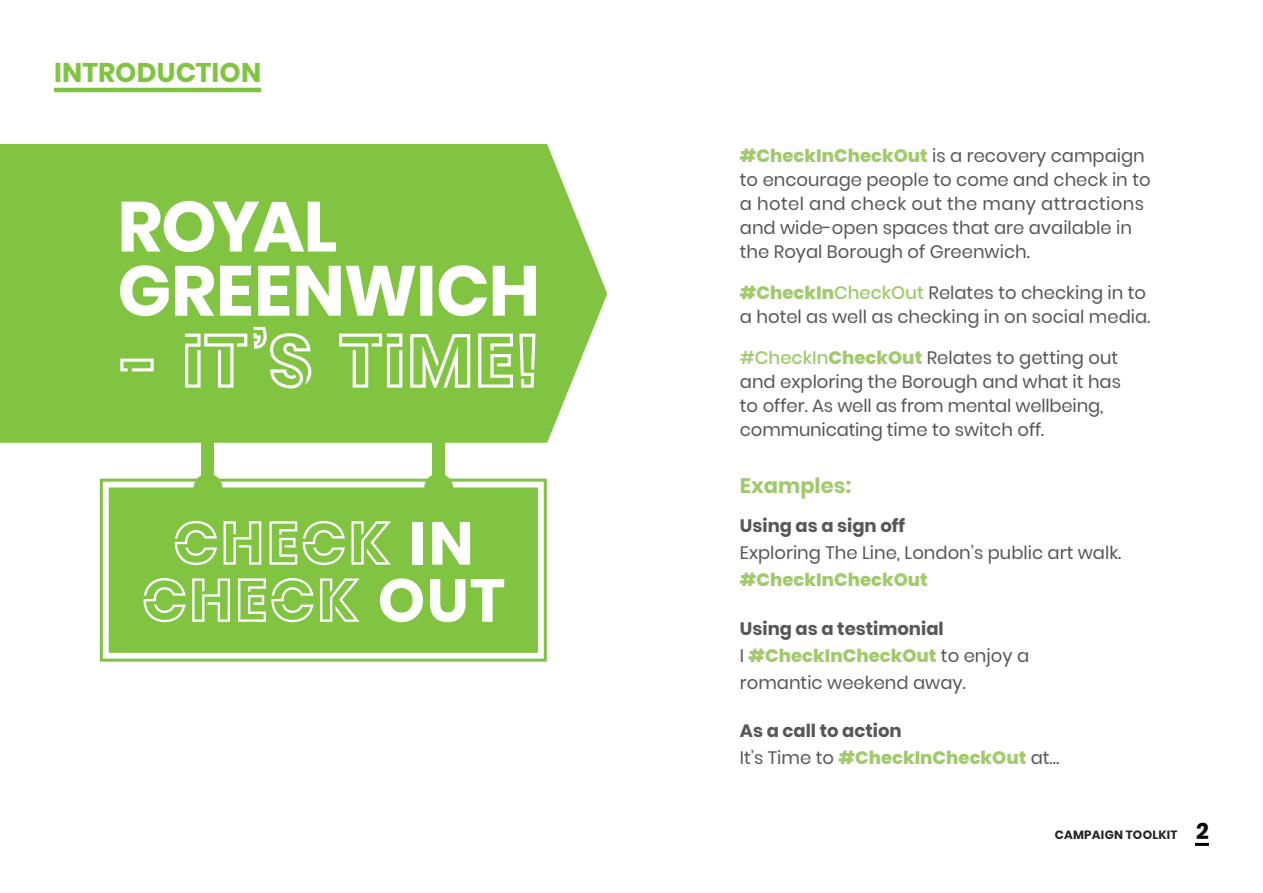
<style>
.page{position:relative;width:1263px;height:893px;background:#fff}
.page>*{position:absolute;margin:0;border:0;box-sizing:border-box;transform-origin:0 0}
.t1{font:700 61.95px/57.2px "GMT Prime";letter-spacing:.02em;color:#fff;text-align:center}
.t2{font:700 27px "Poppins";letter-spacing:.005em;color:#81c442}
.t3{font:700 21px "Poppins";color:#a1ca6d}
.t4{font:18px/24px "Poppins";color:#575756}
.t5{font:800 18px/27px "Poppins";color:#a1ca6d}
.t6{font:700 18px "Poppins";color:#575756}
.t7{font:700 12px "Poppins";letter-spacing:.02em;color:#262626}
.s1{font-family:"Poppins";font-size:60.45px}
.s2{font-weight:800;color:#a1ca6d}
.s3{font-weight:500;color:#a1ca6d}
.s4{font-weight:700}
.s5{font-weight:700;color:#575756}
.s6{font-weight:400;color:#575756}
.s7{font-size:22.5px;color:#000}
</style>
<div class="page">
<svg style="left:99px;top:477px;width:448px;height:185px"></svg>
<svg style="left:104px;top:483px;width:438px;height:174px;background:#8ac84f"></svg>
<div style="left:202px;top:408px;width:12px;height:88px;background:#81c442"></div>
<div style="left:432px;top:408px;width:13px;height:88px;background:#81c442"></div>
<div style="left:194px;top:474px;width:28px;height:28px;background:#81c442;border-radius:50%"></div>
<div style="left:424px;top:474px;width:29px;height:28px;background:#81c442;border-radius:50%"></div>
<svg style="left:0;top:144px;width:607px;height:299px;background:#8ac84f"></svg>
<svg style="left:122px;top:201px;width:214px;height:51px"></svg>
<svg style="left:120px;top:265px;width:49px;height:51px"></svg>
<svg style="left:175px;top:266px;width:39px;height:50px"></svg>
<svg style="left:220px;top:266px;width:31px;height:50px"></svg>
<svg style="left:258px;top:266px;width:31px;height:50px"></svg>
<svg style="left:296px;top:266px;width:136px;height:50px"></svg>
<svg style="left:439px;top:265px;width:48px;height:51px"></svg>
<svg style="left:493px;top:266px;width:43px;height:50px"></svg>
<svg style="left:120px;top:359px;width:34px;height:12px"></svg>
<svg style="left:185px;top:334px;width:62px;height:54px"></svg>
<svg style="left:254px;top:327px;width:57px;height:61px"></svg>
<svg style="left:339px;top:334px;width:63px;height:54px"></svg>
<svg style="left:410px;top:334px;width:60px;height:54px"></svg>
<svg style="left:478px;top:334px;width:35px;height:54px"></svg>
<svg style="left:519px;top:334px;width:16px;height:54px"></svg>
<hr style="left:1195px;top:843px;width:14px;height:3px;background:#000">
<hr style="left:54px;top:88px;width:207px;height:4px;background:#81c442">
<h2 class="t2" style="left:54px;top:57px;width:209px">INTRODUCTION</h2>
<h1 class="t1" style="left:142px;top:515px;width:365px">CHECK <span class="s1">IN<br></span>CHECK <span class="s1">OUT</span></h1>
<p class="t4" style="left:740px;top:144px;width:412px"><span class="s2">#CheckInCheckOut</span> is a recovery campaign to encourage people to come and check in to a hotel and check out the many attractions and wide-open spaces that are available in the Royal Borough of Greenwich.</p>
<p class="t4" style="left:740px;top:281px;width:412px"><span class="s2">#CheckIn</span><span class="s3">CheckOut</span> Relates to checking in to a hotel as well as checking in on social media.</p>
<p class="t4" style="left:740px;top:346px;width:383px"><span class="s3">#CheckIn</span><span class="s2">CheckOut</span> Relates to getting out and exploring the Borough and what it has to offer. As well as from mental wellbeing, communicating time to switch off.</p>
<p class="t3" style="left:740px;top:473px;width:113px">Examples:</p>
<p class="t6" style="left:740px;top:516px;width:167px">Using as a sign off</p>
<p class="t4" style="left:740px;top:541px;width:383px">Exploring The Line, London’s public art walk.</p>
<p class="t5" style="left:740px;top:567px;width:189px">#CheckInCheckOut</p>
<p class="t4" style="left:740px;top:615px;width:291px;line-height:27px"><span class="s4">Using as a testimonial<br></span>I <span class="s2">#CheckInCheckOut</span> to enjoy a romantic weekend away.</p>
<p class="t5" style="left:740px;top:717px;width:321px"><span class="s5">As a call to action<br></span><span class="s6">It’s Time to</span> #CheckInCheckOut <span class="s6">at…</span></p>
<p class="t7" style="left:1055px;top:828px;width:156px">CAMPAIGN TOOLKIT <span class="s7">2</span></p>
</div>
